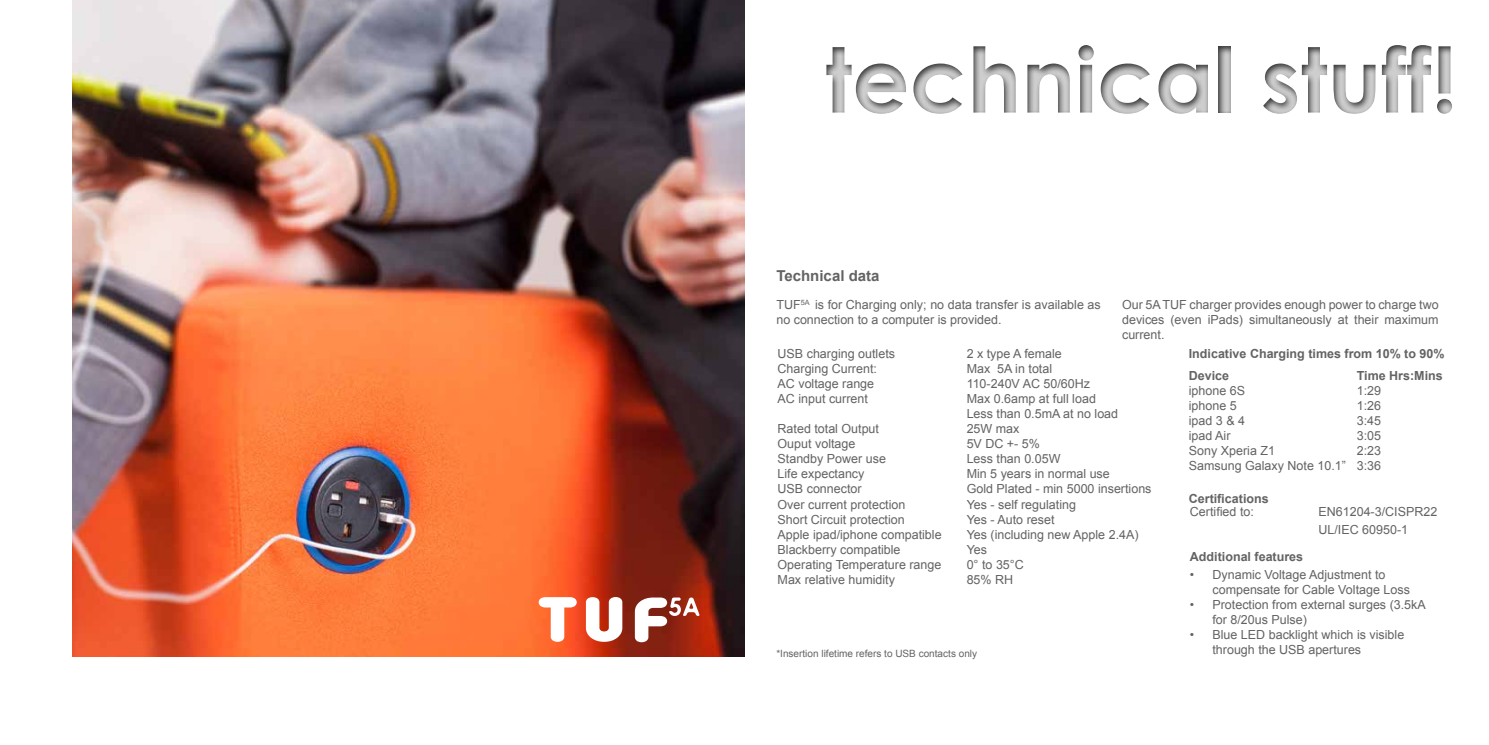
<style>
.page{position:relative;width:1489px;height:745px;background:#fff}
.page>*{position:absolute;margin:0;border:0;box-sizing:border-box;transform-origin:0 0}
.t1{font:700 90px "Century Gothic";color:#cecece}
.t2{font:700 15px "Arial";color:#646363}
.t3{font:12.5px/15px "Arial";color:#646363}
.t4{font:700 12.5px "Arial";color:#646363}
.t5{font:10px "Arial";color:#646363}
</style>
<div class="page">
<img style="left:73px;top:0;width:671px;height:656px">
<svg style="left:538px;top:596px;width:38px;height:45px"></svg>
<svg style="left:586px;top:596px;width:36px;height:45px"></svg>
<svg style="left:635px;top:597px;width:64px;height:44px"></svg>
<div style="left:814px;top:11px;width:674px;height:130px;background:#000;opacity:.75"></div>
<h1 class="t1" style="left:825px;top:12px;width:633px">technical stuff!</h1>
<p class="t2" style="left:776px;top:265px;width:105px">Technical data</p>
<p class="t3" style="left:776px;top:297px;width:326px">TUF<sup>5A</sup> is for Charging only; no data transfer is available as no connection to a computer is provided.</p>
<p class="t3" style="left:1121px;top:297px;width:318px;text-align:justify">Our 5A TUF charger provides enough power to charge two devices (even iPads) simultaneously at their maximum current.</p>
<p class="t4" style="left:1188px;top:367px;width:42px">Device</p>
<p class="t3" style="left:1188px;top:383px;width:159px">iphone 6S<br>iphone 5<br>ipad 3 &amp; 4<br>ipad Air<br>Sony Xperia Z1<br>Samsung Galaxy Note 10.1”</p>
<p class="t4" style="left:1188px;top:345px;width:257px">Indicative Charging times from 10% to 90%</p>
<p class="t3" style="left:777px;top:346px;width:119px">USB charging outlets<br>Charging Current:<br>AC voltage range<br>AC input current</p>
<p class="t3" style="left:777px;top:421px;width:165px">Rated total Output<br>Ouput voltage<br>Standby Power use<br>Life expectancy<br>USB connector<br>Over current protection<br>Short Circuit protection<br>Apple ipad/iphone compatible<br>Blackberry compatible<br>Operating Temperature range<br>Max relative humidity</p>
<p class="t3" style="left:966px;top:346px;width:186px">2 x type A female<br>Max 5A in total<br>110-240V AC 50/60Hz<br>Max 0.6amp at full load<br>Less than 0.5mA at no load<br>25W max<br>5V DC +- 5%<br>Less than 0.05W<br>Min 5 years in normal use<br>Gold Plated - min 5000 insertions<br>Yes - self regulating<br>Yes - Auto reset<br>Yes (including new Apple 2.4A)<br>Yes<br>0° to 35°C<br>85% RH</p>
<p class="t4" style="left:1356px;top:367px;width:87px">Time Hrs:Mins</p>
<p class="t3" style="left:1356px;top:383px;width:26px;text-align:justify">1:29<br>1:26<br>3:45<br>3:05<br>2:23<br>3:36</p>
<p class="t4" style="left:1188px;top:489px;width:81px">Certifications</p>
<p class="t3" style="left:1189px;top:503px;width:65px">Certified to:</p>
<p class="t3" style="left:1318px;top:502px;width:120px;line-height:18px">EN61204-3/CISPR22<br>UL/IEC 60950-1</p>
<p class="t4" style="left:1189px;top:548px;width:115px">Additional features</p>
<p class="t3" style="left:1212px;top:566px;width:199px;text-indent:-23px">• Dynamic Voltage Adjustment to compensate for Cable Voltage Loss</p>
<p class="t3" style="left:1212px;top:596px;width:215px;text-indent:-22px">• Protection from external surges (3.5kA for 8/20us Pulse)</p>
<p class="t3" style="left:1212px;top:626px;width:193px;text-indent:-22px">• Blue LED backlight which is visible through the USB apertures</p>
<p class="t5" style="left:776px;top:646px;width:202px">*Insertion lifetime refers to USB contacts only</p>
</div>
